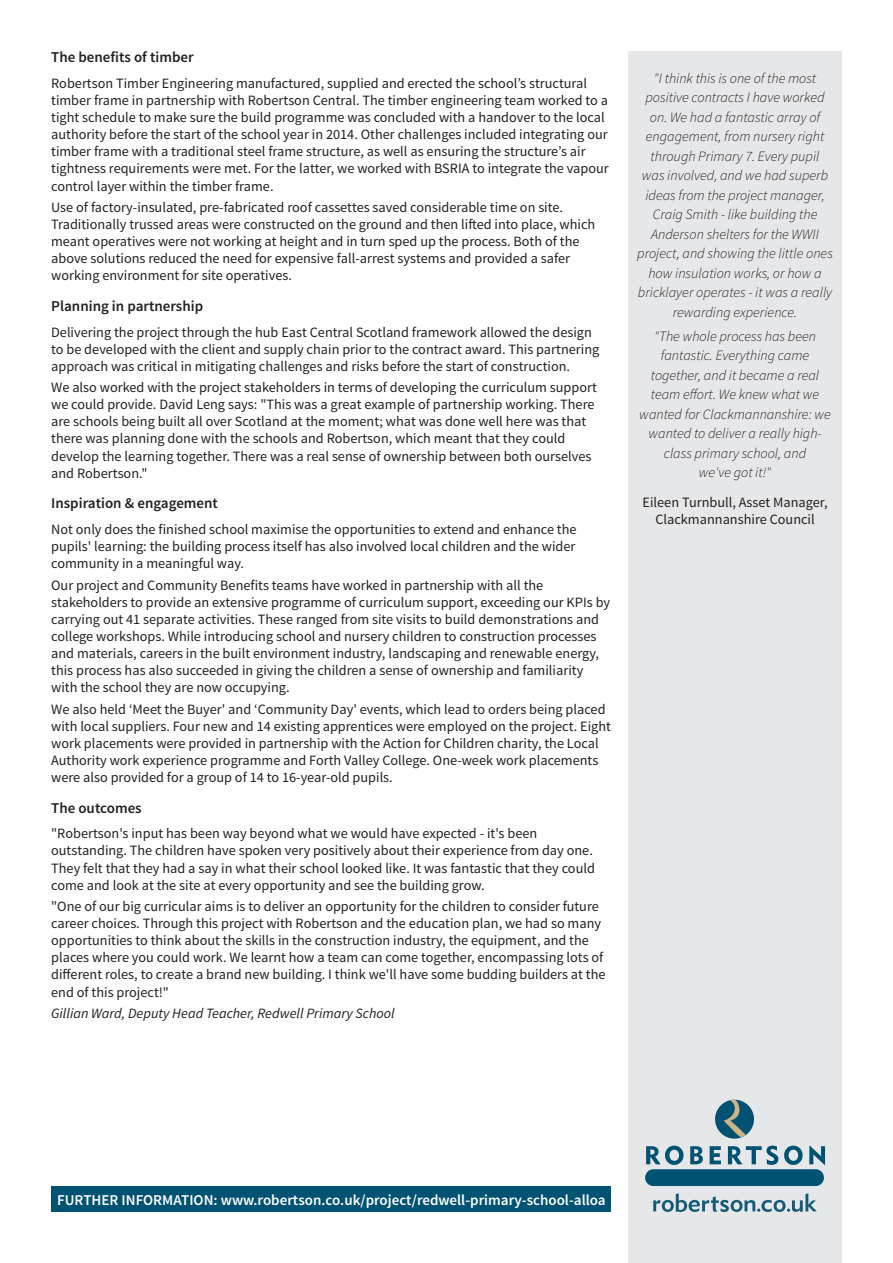
<style>
.page{position:relative;width:893px;height:1263px;background:#fff}
.page>*{position:absolute;margin:0;border:0;box-sizing:border-box;transform-origin:0 0}
.t1{font:600 15px "Source Sans Pro";color:#fff}
.t2{font:600 15px "Source Sans Pro";color:#231f20}
.t3{font:14.25px/17.1px "Source Sans Pro";color:#231f20}
.t4{font:italic 300 14.25px/19.5px "Source Sans Pro";color:#231f20;text-align:center}
.t5{font:italic 14.25px "Source Sans Pro";color:#231f20}
</style>
<div class="page">
<div style="left:628px;top:51px;width:214px;height:1212px;background:#e6e7e9"></div>
<svg style="left:653px;top:1193px;width:164px;height:19px"></svg>
<svg style="left:646px;top:1145px;width:37px;height:20px"></svg>
<svg style="left:690px;top:1146px;width:13px;height:18px"></svg>
<svg style="left:710px;top:1146px;width:11px;height:18px"></svg>
<svg style="left:728px;top:1145px;width:50px;height:20px"></svg>
<svg style="left:784px;top:1145px;width:19px;height:20px"></svg>
<svg style="left:809px;top:1145px;width:16px;height:20px"></svg>
<div style="left:645px;top:1169px;width:179px;height:17px;background:#005273;border-radius:8px"></div>
<div style="left:715px;top:1100px;width:39px;height:39px;background:#005273;border-radius:50%"></div>
<svg style="left:723px;top:1100px;width:23px;height:38px"></svg>
<div style="left:52px;top:1187px;width:559px;height:25px;background:#005273"></div>
<p class="t2" style="left:51px;top:48px;width:144px">The benefits of timber</p>
<p class="t3" style="left:51px;top:75px;width:559px">Robertson Timber Engineering manufactured, supplied and erected the school’s structural timber frame in partnership with Robertson Central. The timber engineering team worked to a tight schedule to make sure the build programme was concluded with a handover to the local authority before the start of the school year in 2014. Other challenges included integrating our timber frame with a traditional steel frame structure, as well as ensuring the structure’s air tightness requirements were met. For the latter, we worked with BSRIA to integrate the vapour control layer within the timber frame.</p>
<p class="t3" style="left:51px;top:199px;width:546px">Use of factory-insulated, pre-fabricated roof cassettes saved considerable time on site.<br>Traditionally trussed areas were constructed on the ground and then lifted into place, which meant operatives were not working at height and in turn sped up the process. Both of the above solutions reduced the need for expensive fall-arrest systems and provided a safer working environment for site operatives.</p>
<p class="t2" style="left:51px;top:297px;width:154px">Planning in partnership</p>
<p class="t3" style="left:51px;top:324px;width:550px">Delivering the project through the hub East Central Scotland framework allowed the design to be developed with the client and supply chain prior to the contract award. This partnering approach was critical in mitigating challenges and risks before the start of construction.</p>
<p class="t3" style="left:51px;top:379px;width:547px">We also worked with the project stakeholders in terms of developing the curriculum support we could provide. David Leng says: "This was a great example of partnership working. There are schools being built all over Scotland at the moment; what was done well here was that there was planning done with the schools and Robertson, which meant that they could develop the learning together. There was a real sense of ownership between both ourselves and Robertson."</p>
<p class="t2" style="left:51px;top:494px;width:168px">Inspiration &amp; engagement</p>
<p class="t3" style="left:51px;top:521px;width:527px;text-align:justify">Not only does the finished school maximise the opportunities to extend and enhance the pupils' learning: the building process itself has also involved local children and the wider community in a meaningful way.</p>
<p class="t3" style="left:51px;top:577px;width:560px">Our project and Community Benefits teams have worked in partnership with all the stakeholders to provide an extensive programme of curriculum support, exceeding our KPIs by carrying out 41 separate activities. These ranged from site visits to build demonstrations and college workshops. While introducing school and nursery children to construction processes and materials, careers in the built environment industry, landscaping and renewable energy, this process has also succeeded in giving the children a sense of ownership and familiarity with the school they are now occupying.</p>
<p class="t3" style="left:51px;top:700px;width:561px">We also held ‘Meet the Buyer' and ‘Community Day' events, which lead to orders being placed with local suppliers. Four new and 14 existing apprentices were employed on the project. Eight work placements were provided in partnership with the Action for Children charity, the Local Authority work experience programme and Forth Valley College. One-week work placements were also provided for a group of 14 to 16-year-old pupils.</p>
<p class="t2" style="left:51px;top:798px;width:92px">The outcomes</p>
<p class="t3" style="left:51px;top:825px;width:545px">"Robertson's input has been way beyond what we would have expected - it's been outstanding. The children have spoken very positively about their experience from day one.<br>They felt that they had a say in what their school looked like. It was fantastic that they could come and look at the site at every opportunity and see the building grow.</p>
<p class="t3" style="left:51px;top:898px;width:556px">"One of our big curricular aims is to deliver an opportunity for the children to consider future career choices. Through this project with Robertson and the education plan, we had so many opportunities to think about the skills in the construction industry, the equipment, and the places where you could work. We learnt how a team can come together, encompassing lots of different roles, to create a brand new building. I think we'll have some budding builders at the end of this project!"</p>
<p class="t5" style="left:51px;top:1004px;width:345px">Gillian Ward, Deputy Head Teacher, Redwell Primary School</p>
<p class="t4" style="left:637px;top:69px;width:197px">"I think this is one of the most positive contracts I have worked on. We had a fantastic array of engagement, from nursery right through Primary 7. Every pupil<br>was involved, and we had superb ideas from the project manager,<br>Craig Smith - like building the<br>Anderson shelters for the WWII project, and showing the little ones how insulation works, or how a bricklayer operates - it was a really rewarding experience.</p>
<p class="t4" style="left:639px;top:326px;width:193px">"The whole process has been fantastic. Everything came together, and it became a real team effort. We knew what we wanted for Clackmannanshire: we wanted to deliver a really high&shy;class primary school, and<br>we've got it!"</p>
<p class="t3" style="left:642px;top:494px;width:187px;text-align:center">Eileen Turnbull, Asset Manager,<br>Clackmannanshire Council</p>
<p class="t1" style="left:57px;top:1190px;width:550px">FURTHER INFORMATION: www.robertson.co.uk/project/redwell-primary-school-alloa</p>
</div>
